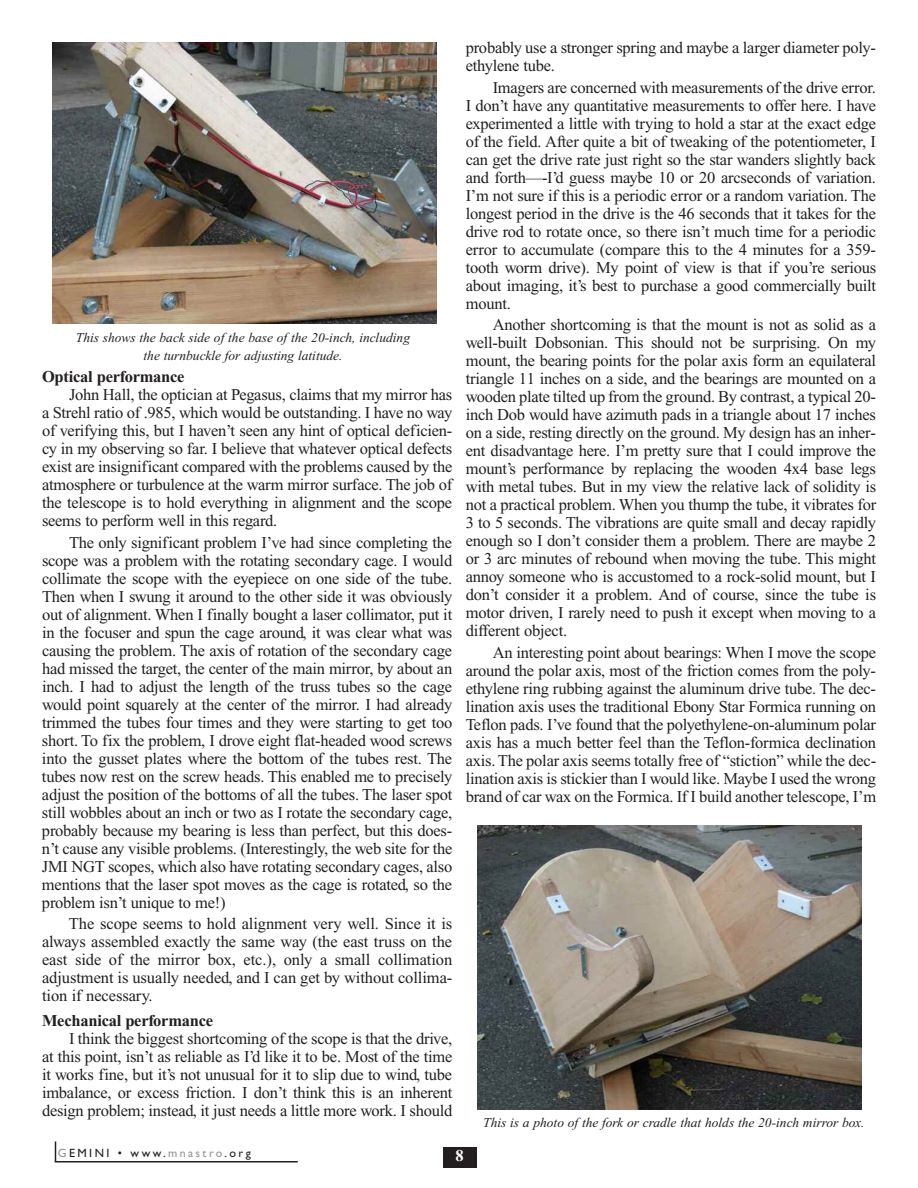
<style>
.page{position:relative;width:918px;height:1188px;background:#fff}
.page>*{position:absolute;margin:0;border:0;box-sizing:border-box;transform-origin:0 0}
.t1{font:16.5px/18px "Times New Roman";letter-spacing:-.015em;color:#231f20;text-align:justify}
.t2{font:700 16.5px "Times New Roman";letter-spacing:-.015em;color:#231f20}
.t3{font:700 16.5px "Times New Roman";color:#fff}
.t4{font:italic 13.5px/18px "Times New Roman";color:#231f20;text-align:center}
.t5{font:12px "Gill Sans";letter-spacing:.2em;color:#231f20}
.s1{color:#939598}
</style>
<div class="page">
<hr style="left:55px;top:1161px;width:243px;height:1px;background:#231f20">
<svg style="left:55px;top:1142px;width:1px;height:19px"></svg>
<div style="left:443px;top:1148px;width:33px;height:20px;background:#231f20"></div>
<img style="left:53px;top:42px;width:384px;height:282px">
<img style="left:477px;top:826px;width:384px;height:284px">
<p class="t4" style="left:76px;top:329px;width:336px">This shows the back side of the base of the 20-inch, including the turnbuckle for adjusting latitude.</p>
<p class="t2" style="left:42px;top:371px;width:144px">Optical performance</p>
<p class="t1" style="left:42px;top:387px;width:412px;text-indent:27px">John Hall, the optician at Pegasus, claims that my mirror has a Strehl ratio of .985, which would be outstanding. I have no way of verifying this, but I haven’t seen any hint of optical deficien&shy;cy in my observing so far. I believe that whatever optical defects exist are insignificant compared with the problems caused by the atmosphere or turbulence at the warm mirror surface. The job of the telescope is to hold everything in alignment and the scope seems to perform well in this regard.</p>
<p class="t1" style="left:42px;top:535px;width:412px;text-indent:27px">The only significant problem I’ve had since completing the scope was a problem with the rotating secondary cage. I would collimate the scope with the eyepiece on one side of the tube.<br>Then when I swung it around to the other side it was obviously out of alignment. When I finally bought a laser collimator, put it in the focuser and spun the cage around, it was clear what was causing the problem. The axis of rotation of the secondary cage had missed the target, the center of the main mirror, by about an inch. I had to adjust the length of the truss tubes so the cage would point squarely at the center of the mirror. I had already trimmed the tubes four times and they were starting to get too short. To fix the problem, I drove eight flat-headed wood screws into the gusset plates where the bottom of the tubes rest. The tubes now rest on the screw heads. This enabled me to precisely adjust the position of the bottoms of all the tubes. The laser spot still wobbles about an inch or two as I rotate the secondary cage, probably because my bearing is less than perfect, but this does&shy;n’t cause any visible problems. (Interestingly, the web site for the JMI NGT scopes, which also have rotating secondary cages, also mentions that the laser spot moves as the cage is rotated, so the problem isn’t unique to me!)</p>
<p class="t1" style="left:42px;top:916px;width:412px;text-indent:27px">The scope seems to hold alignment very well. Since it is always assembled exactly the same way (the east truss on the east side of the mirror box, etc.), only a small collimation adjustment is usually needed, and I can get by without collima&shy;tion if necessary.</p>
<p class="t2" style="left:42px;top:1015px;width:173px">Mechanical performance</p>
<p class="t1" style="left:42px;top:1031px;width:412px;text-indent:27px">I think the biggest shortcoming of the scope is that the drive, at this point, isn’t as reliable as I’d like it to be. Most of the time it works fine, but it’s not unusual for it to slip due to wind, tube imbalance, or excess friction. I don’t think this is an inherent design problem; instead, it just needs a little more work. I should</p>
<p class="t1" style="left:466px;top:40px;width:412px">probably use a stronger spring and maybe a larger diameter poly&shy;ethylene tube.</p>
<p class="t1" style="left:466px;top:80px;width:412px;text-indent:27px">Imagers are concerned with measurements of the drive error.<br>I don’t have any quantitative measurements to offer here. I have experimented a little with trying to hold a star at the exact edge of the field. After quite a bit of tweaking of the potentiometer, I can get the drive rate just right so the star wanders slightly back and forth—-I’d guess maybe 10 or 20 arcseconds of variation.<br>I’m not sure if this is a periodic error or a random variation. The longest period in the drive is the 46 seconds that it takes for the drive rod to rotate once, so there isn’t much time for a periodic error to accumulate (compare this to the 4 minutes for a 359- tooth worm drive). My point of view is that if you’re serious about imaging, it’s best to purchase a good commercially built mount.</p>
<p class="t1" style="left:466px;top:317px;width:412px;text-indent:27px">Another shortcoming is that the mount is not as solid as a well-built Dobsonian. This should not be surprising. On my mount, the bearing points for the polar axis form an equilateral triangle 11 inches on a side, and the bearings are mounted on a wooden plate tilted up from the ground. By contrast, a typical 20- inch Dob would have azimuth pads in a triangle about 17 inches on a side, resting directly on the ground. My design has an inher&shy;ent disadvantage here. I’m pretty sure that I could improve the mount’s performance by replacing the wooden 4x4 base legs with metal tubes. But in my view the relative lack of solidity is not a practical problem. When you thump the tube, it vibrates for 3 to 5 seconds. The vibrations are quite small and decay rapidly enough so I don’t consider them a problem. There are maybe 2 or 3 arc minutes of rebound when moving the tube. This might annoy someone who is accustomed to a rock-solid mount, but I don’t consider it a problem. And of course, since the tube is motor driven, I rarely need to push it except when moving to a different object.</p>
<p class="t1" style="left:466px;top:645px;width:412px;text-indent:27px">An interesting point about bearings: When I move the scope around the polar axis, most of the friction comes from the poly&shy;ethylene ring rubbing against the aluminum drive tube. The dec&shy;lination axis uses the traditional Ebony Star Formica running on Teflon pads. I’ve found that the polyethylene-on-aluminum polar axis has a much better feel than the Teflon-formica declination axis. The polar axis seems totally free of “stiction” while the dec&shy;lination axis is stickier than I would like. Maybe I used the wrong brand of car wax on the Formica. If I build another telescope, I’m</p>
<p class="t4" style="left:483px;top:1115px;width:383px">This is a photo of the fork or cradle that holds the 20-inch mirror box.</p>
<p class="t5" style="left:58px;top:1148px;width:195px"><span class="s1">G</span>EMINI • www.<span class="s1">mnastro</span>.org</p>
<p class="t3" style="left:455px;top:1151px;width:10px">8</p>
</div>
